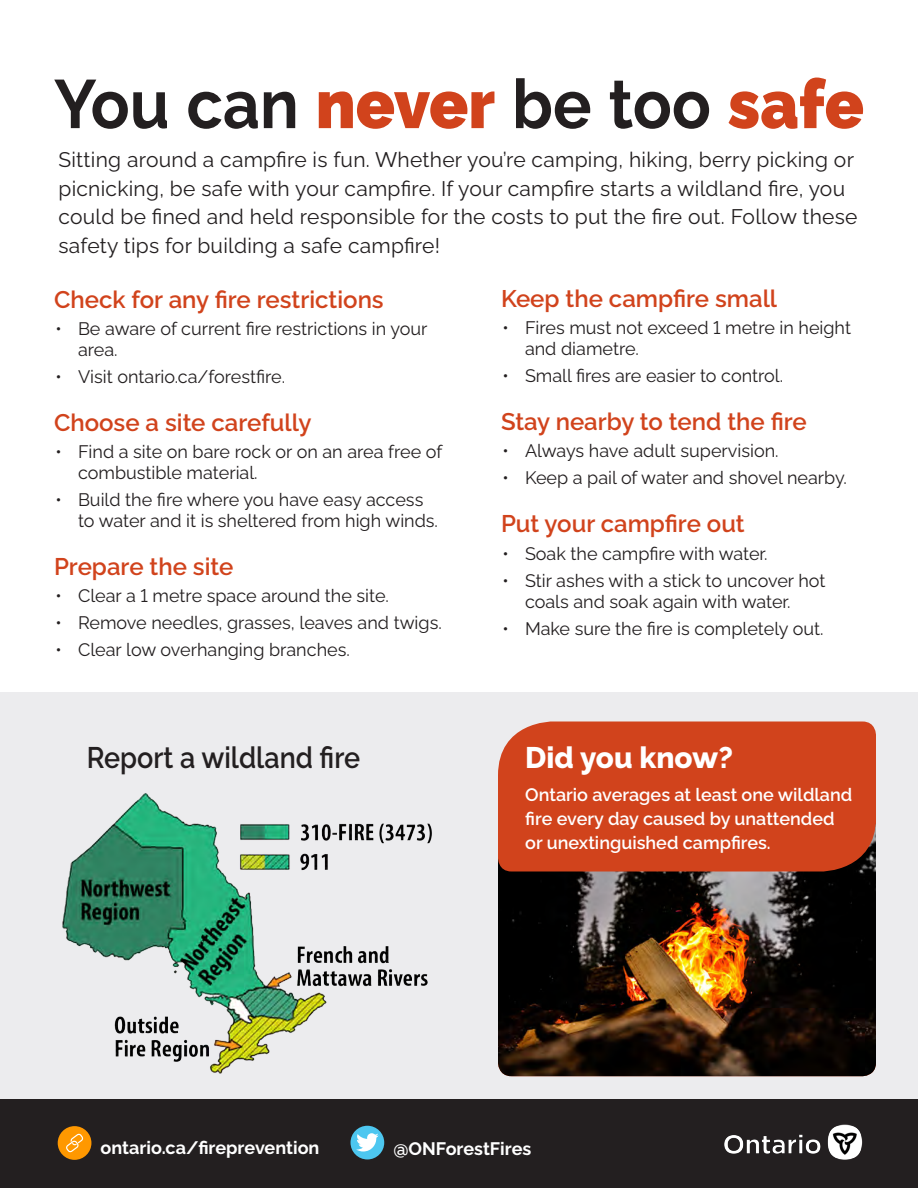
<style>
.page{position:relative;width:918px;height:1188px;background:#fff}
.page>*{position:absolute;margin:0;border:0;box-sizing:border-box;transform-origin:0 0}
.t1{font:700 68.4px "Raleway";color:#231f20;scale:.94 1}
.t2{font:600 29.7px "Raleway";color:#231f20;scale:.91 1}
.t3{font:800 29.7px "Raleway";color:#fff}
.t4{font:600 24px "Raleway";color:#d1431c}
.t5{font:21px/28.5px "Raleway";letter-spacing:.01em;color:#231f20}
.t6{font:18px/21px "Raleway";color:#231f20}
.t7{font:600 18px/24px "Raleway";color:#fff}
.t8{font:700 18px "Raleway";color:#fff}
.s1{font-weight:900;color:#d1431c}
</style>
<div class="page">
<div style="left:0;top:692px;width:918px;height:407px;background:#ececee"></div>
<img style="left:62px;top:793px;width:370px;height:281px">
<img style="left:498px;top:872px;width:378px;height:204px">
<div style="left:498px;top:722px;width:378px;height:150px;background:#d1431c"></div>
<div style="left:0;top:1099px;width:918px;height:89px;background:#231f20"></div>
<div style="left:58px;top:1126px;width:33px;height:34px;background:#ff9800;border-radius:50%"></div>
<svg style="left:66px;top:1134px;width:17px;height:18px"></svg>
<div style="left:351px;top:1126px;width:33px;height:33px;background:#4dc7f0;border-radius:17px"></div>
<svg style="left:356px;top:1133px;width:23px;height:19px"></svg>
<img style="left:724px;top:1124px;width:139px;height:36px">
<h1 class="t1" style="left:54px;top:51px;width:863px">You can <span class="s1">never</span> be too <span class="s1">safe</span></h1>
<p class="t5" style="left:58px;top:143px;width:801px">Sitting around a campfire is fun. Whether you’re camping, hiking, berry picking or picnicking, be safe with your campfire. If your campfire starts a wildland fire, you could be fined and held responsible for the costs to put the fire out. Follow these safety tips for building a safe campfire!</p>
<h2 class="t4" style="left:54px;top:281px;width:331px">Check for any fire restrictions</h2>
<p class="t6" style="left:78px;top:316px;width:351px;text-indent:-22px">• Be aware of current fire restrictions in your area.</p>
<p class="t6" style="left:56px;top:364px;width:231px">• Visit ontario.ca/forestfire.</p>
<h2 class="t4" style="left:54px;top:404px;width:259px">Choose a site carefully</h2>
<p class="t6" style="left:78px;top:439px;width:366px;text-indent:-22px">• Find a site on bare rock or on an area free of combustible material.</p>
<p class="t6" style="left:78px;top:487px;width:362px;text-indent:-22px">• Build the fire where you have easy access to water and it is sheltered from high winds.</p>
<h2 class="t4" style="left:54px;top:548px;width:181px">Prepare the site</h2>
<p class="t6" style="left:56px;top:583px;width:335px">• Clear a 1 metre space around the site.</p>
<p class="t6" style="left:56px;top:610px;width:388px">• Remove needles, grasses, leaves and twigs.</p>
<p class="t6" style="left:56px;top:637px;width:296px">• Clear low overhanging branches.</p>
<h2 class="t4" style="left:501px;top:280px;width:278px">Keep the campfire small</h2>
<p class="t6" style="left:525px;top:315px;width:328px;text-indent:-22px">• Fires must not exceed 1 metre in height and diametre.</p>
<p class="t6" style="left:502px;top:363px;width:282px">• Small fires are easier to control.</p>
<h3 class="t4" style="left:501px;top:403px;width:307px">Stay nearby to tend the fire</h3>
<p class="t6" style="left:502px;top:438px;width:278px">• Always have adult supervision.</p>
<p class="t6" style="left:502px;top:465px;width:346px">• Keep a pail of water and shovel nearby.</p>
<h2 class="t4" style="left:501px;top:505px;width:245px">Put your campfire out</h2>
<p class="t6" style="left:502px;top:542px;width:267px">• Soak the campfire with water.</p>
<p class="t6" style="left:525px;top:569px;width:302px;text-indent:-22px">• Stir ashes with a stick to uncover hot coals and soak again with water.</p>
<p class="t6" style="left:502px;top:617px;width:323px">• Make sure the fire is completely out.</p>
<h2 class="t2" style="left:87px;top:734px;width:302px">Report a wildland fire</h2>
<p class="t3" style="left:525px;top:734px;width:209px">Did you know?</p>
<p class="t7" style="left:525px;top:781px;width:328px">Ontario averages at least one wildland fire every day caused by unattended or unextinguished campfires.</p>
<p class="t8" style="left:101px;top:1134px;width:220px">ontario.ca/fireprevention</p>
<p class="t8" style="left:393px;top:1134px;width:140px">@ONForestFires</p>
</div>
